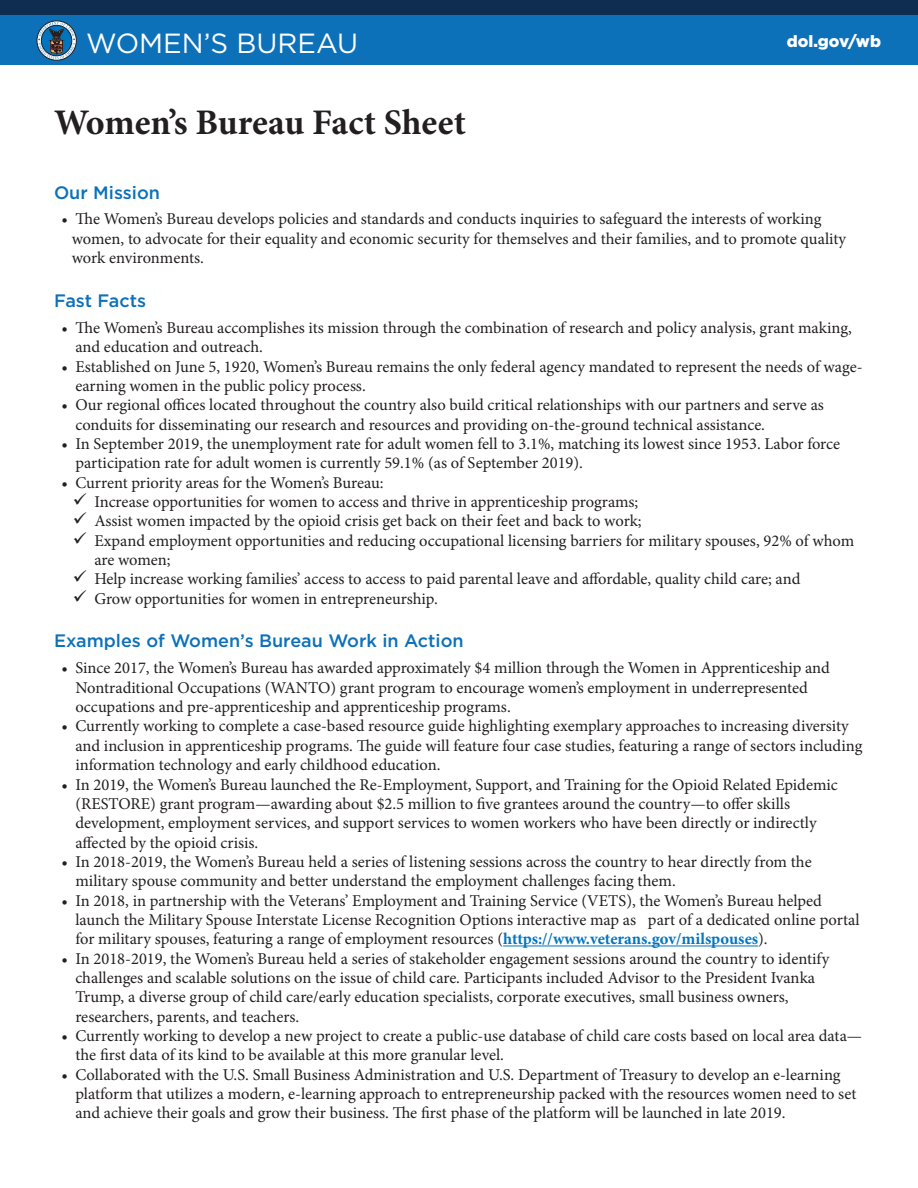
<style>
.page{position:relative;width:918px;height:1188px;background:#fff}
.page>*{position:absolute;margin:0;border:0;box-sizing:border-box;transform-origin:0 0}
.t1{font:700 36px "Minion Pro";color:#231f20}
.t2{font:27.75px "Gotham";color:#fff}
.t3{font:500 18px "Gotham";color:#0d71b9}
.t4{font:16.5px/19.4px "Minion Pro";color:#231f20}
.t5{font:900 16.35px "Gotham";color:#fff}
.s1{font-weight:700;color:#0075bf}
</style>
<div class="page">
<div style="left:0;top:0;width:918px;height:65px;background:#0d71b9"></div>
<div style="left:0;top:0;width:918px;height:15px;background:#0e2d50"></div>
<div style="left:37px;top:21px;width:39px;height:39px;background:#2d2d30;border-radius:50%"></div>
<div style="left:37px;top:21px;width:40px;height:40px;border:1px solid #231f20;border-radius:50%"></div>
<svg style="left:38px;top:22px;width:37px;height:37px"></svg>
<hr style="left:503px;top:946px;width:255px;height:1px;background:#0075bf">
<p class="t2" style="left:86px;top:25px;width:274px">WOMEN’S BUREAU</p>
<p class="t5" style="left:787px;top:30px;width:96px">dol.gov/wb</p>
<p class="t1" style="left:54px;top:97px;width:413px">Women’s Bureau Fact Sheet</p>
<p class="t3" style="left:54px;top:181px;width:108px">Our Mission</p>
<p class="t4" style="left:72px;top:209px;width:776px;text-indent:-10px">• The Women’s Bureau develops policies and standards and conducts inquiries to safeguard the interests of working women, to advocate for their equality and economic security for themselves and their families, and to promote quality work environments.</p>
<p class="t3" style="left:54px;top:288px;width:94px">Fast Facts</p>
<p class="t4" style="left:75px;top:318px;width:778px;text-indent:-14px">• The Women’s Bureau accomplishes its mission through the combination of research and policy analysis, grant making, and education and outreach.</p>
<p class="t4" style="left:75px;top:357px;width:789px;text-indent:-14px">• Established on June 5, 1920, Women’s Bureau remains the only federal agency mandated to represent the needs of wage&shy;earning women in the public policy process.</p>
<p class="t4" style="left:75px;top:395px;width:750px;text-indent:-14px">• Our regional offices located throughout the country also build critical relationships with our partners and serve as conduits for disseminating our research and resources and providing on-the-ground technical assistance.</p>
<p class="t4" style="left:75px;top:434px;width:766px;text-indent:-14px">• In September 2019, the unemployment rate for adult women fell to 3.1%, matching its lowest since 1953. Labor force participation rate for adult women is currently 59.1% (as of September 2019).</p>
<p class="t4" style="left:61px;top:473px;width:324px">• Current priority areas for the Women’s Bureau:</p>
<p class="t4" style="left:73px;top:492px;width:567px">✓ Increase opportunities for women to access and thrive in apprenticeship programs;</p>
<p class="t4" style="left:73px;top:512px;width:570px">✓ Assist women impacted by the opioid crisis get back on their feet and back to work;</p>
<p class="t4" style="left:94px;top:531px;width:761px;text-indent:-22px">✓ Expand employment opportunities and reducing occupational licensing barriers for military spouses, 92% of whom are women;</p>
<p class="t4" style="left:73px;top:570px;width:729px">✓ Help increase working families’ access to access to paid parental leave and affordable, quality child care; and</p>
<p class="t4" style="left:73px;top:589px;width:367px">✓ Grow opportunities for women in entrepreneurship.</p>
<p class="t3" style="left:54px;top:629px;width:411px">Examples of Women’s Bureau Work in Action</p>
<p class="t4" style="left:75px;top:659px;width:756px;text-indent:-14px">• Since 2017, the Women’s Bureau has awarded approximately $4 million through the Women in Apprenticeship and<br>Nontraditional Occupations (WANTO) grant program to encourage women’s employment in underrepresented occupations and pre-apprenticeship and apprenticeship programs.</p>
<p class="t4" style="left:75px;top:717px;width:788px;text-indent:-14px">• Currently working to complete a case-based resource guide highlighting exemplary approaches to increasing diversity and inclusion in apprenticeship programs. The guide will feature four case studies, featuring a range of sectors including information technology and early childhood education.</p>
<p class="t4" style="left:75px;top:775px;width:764px;text-indent:-14px">• In 2019, the Women’s Bureau launched the Re-Employment, Support, and Training for the Opioid Related Epidemic (RESTORE) grant program—awarding about $2.5 million to five grantees around the country—to offer skills development, employment services, and support services to women workers who have been directly or indirectly affected by the opioid crisis.</p>
<p class="t4" style="left:75px;top:852px;width:738px;text-indent:-14px">• In 2018-2019, the Women’s Bureau held a series of listening sessions across the country to hear directly from the military spouse community and better understand the employment challenges facing them.</p>
<p class="t4" style="left:75px;top:891px;width:786px;text-indent:-14px">• In 2018, in partnership with the Veterans’ Employment and Training Service (VETS), the Women’s Bureau helped launch the Military Spouse Interstate License Recognition Options interactive map as part of a dedicated online portal for military spouses, featuring a range of employment resources (<span class="s1">https://www.veterans.gov/milspouses</span>).</p>
<p class="t4" style="left:75px;top:949px;width:755px;text-indent:-14px">• In 2018-2019, the Women’s Bureau held a series of stakeholder engagement sessions around the country to identify challenges and scalable solutions on the issue of child care. Participants included Advisor to the President Ivanka Trump, a diverse group of child care/early education specialists, corporate executives, small business owners, researchers, parents, and teachers.</p>
<p class="t4" style="left:75px;top:1026px;width:788px;text-indent:-14px">• Currently working to develop a new project to create a public-use database of child care costs based on local area data— the first data of its kind to be available at this more granular level.</p>
<p class="t4" style="left:75px;top:1065px;width:783px;text-indent:-14px">• Collaborated with the U.S. Small Business Administration and U.S. Department of Treasury to develop an e-learning platform that utilizes a modern, e-learning approach to entrepreneurship packed with the resources women need to set and achieve their goals and grow their business. The first phase of the platform will be launched in late 2019.</p>
</div>
